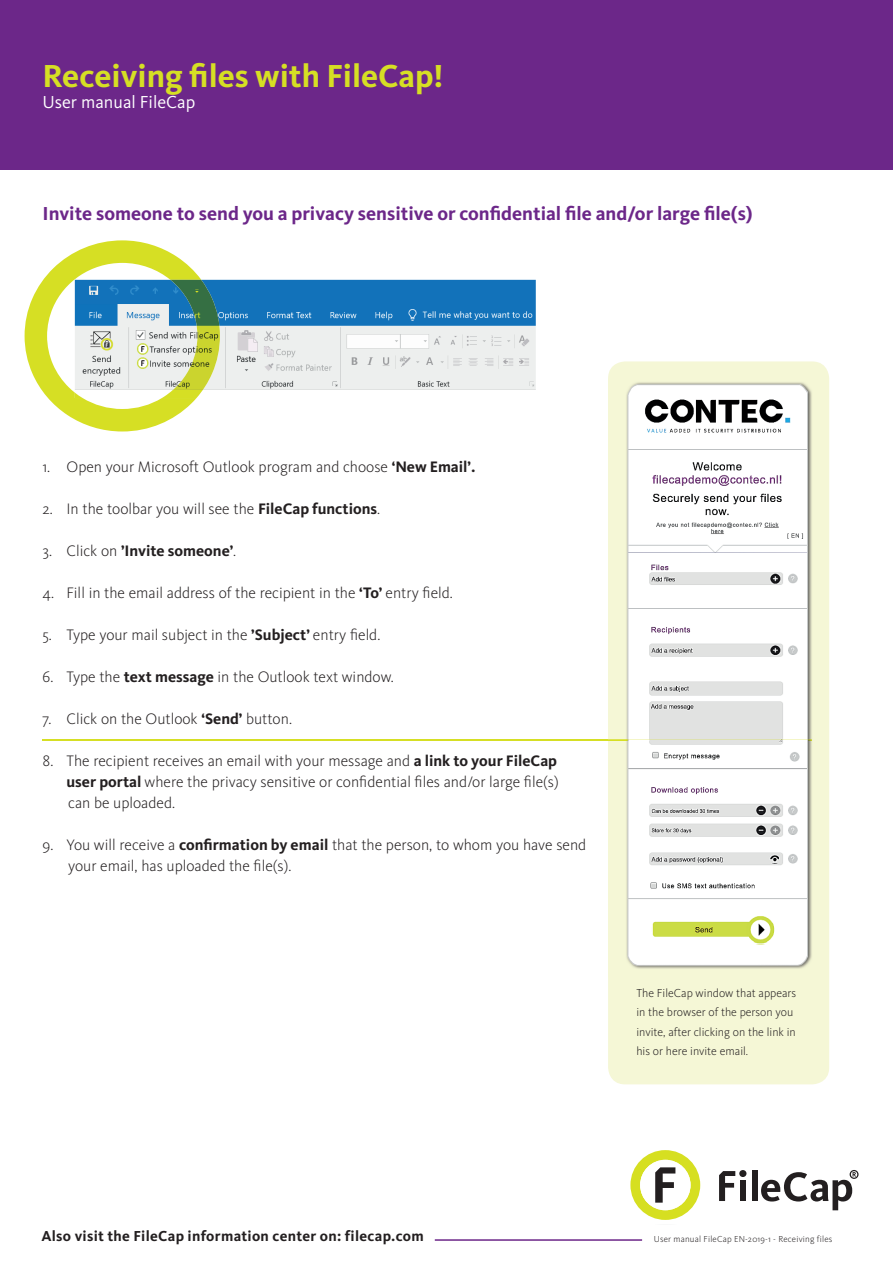
<style>
.page{position:relative;width:893px;height:1263px;background:#fff}
.page>*{position:absolute;margin:0;border:0;box-sizing:border-box;transform-origin:0 0}
.t1{font:700 33px "Kievit Pro";color:#d6df24}
.t2{font:700 19.5px "Kievit Pro";color:#6c2789}
.t3{font:18px "Kievit Pro";color:#fff}
.t4{font:300 15.75px/21px "Kievit Pro";color:#231f20;text-align:justify}
.t5{font:700 15.75px "Kievit Pro";color:#231f20}
.t6{font:700 15px "Kievit Pro";letter-spacing:.02em;color:#231f20}
.t7{font:300 12px/19.5px "Kievit Pro";color:#231f20}
.t8{font:300 9px "Kievit Pro";letter-spacing:.02em;color:#231f20}
.s1{font-weight:700}
.s2{font-weight:300}
</style>
<div class="page">
<div style="left:608px;top:361px;width:221px;height:723px;background:#f5f7d6;border-radius:17px"></div>
<div style="left:0;top:0;width:893px;height:170px;background:#6c2789"></div>
<div style="left:740px;top:1180px;width:6px;height:21px;background:#231f20"></div>
<div style="left:752px;top:1170px;width:6px;height:31px;background:#231f20"></div>
<svg style="left:761px;top:1170px;width:97px;height:40px"></svg>
<svg style="left:719px;top:1171px;width:16px;height:30px"></svg>
<div style="left:739px;top:1170px;width:7px;height:7px;background:#231f20;border-radius:50%"></div>
<svg style="left:630px;top:1150px;width:70px;height:70px"></svg>
<img style="left:220px;top:280px;width:316px;height:110px">
<svg style="left:25px;top:240px;width:176px;height:191px"></svg>
<img style="left:75px;top:280px;width:145px;height:118px">
<hr style="left:43px;top:739px;width:769px;height:2px;background:#d6df24">
<img style="left:626px;top:382px;width:186px;height:587px">
<img style="left:608px;top:739px;width:204px;height:2px">
<hr style="left:435px;top:1239px;width:207px;height:2px;background:#6c2789">
<h1 class="t1" style="left:43px;top:56px;width:403px">Receiving files with FileCap!</h1>
<p class="t3" style="left:43px;top:91px;width:154px">User manual FileCap</p>
<p class="t2" style="left:43px;top:201px;width:712px">Invite someone to send you a privacy sensitive or confidential file and/or large file(s)</p>
<p class="t4" style="left:43px;top:456px;width:435px">1. Open your Microsoft Outlook program and choose <span class="s1">‘New Email’.</span></p>
<p class="t4" style="left:43px;top:498px;width:339px">2. In the toolbar you will see the <span class="s1">FileCap functions</span>.</p>
<p class="t5" style="left:43px;top:541px;width:195px"><span class="s2">3. Click on</span> ’Invite someone’<span class="s2">.</span></p>
<p class="t4" style="left:43px;top:582px;width:412px">4. Fill in the email address of the recipient in the <span class="s1">‘To’</span> entry field.</p>
<p class="t4" style="left:43px;top:624px;width:339px">5. Type your mail subject in the <span class="s1">’Subject’</span> entry field.</p>
<p class="t4" style="left:43px;top:666px;width:353px">6. Type the <span class="s1">text message</span> in the Outlook text window.</p>
<p class="t4" style="left:43px;top:708px;width:251px">7. Click on the Outlook <span class="s1">‘Send’</span> button.</p>
<p class="t4" style="left:67px;top:750px;width:494px;text-indent:-24px">8. The recipient receives an email with your message and <span class="s1">a link to your FileCap user portal</span> where the privacy sensitive or confidential files and/or large file(s) can be uploaded.</p>
<p class="t4" style="left:68px;top:834px;width:520px;text-indent:-26px">9. You will receive a <span class="s1">confirmation by email</span> that the person, to whom you have send your email, has uploaded the file(s).</p>
<p class="t7" style="left:636px;top:983px;width:161px">The FileCap window that appears in the browser of the person you invite, after clicking on the link in his or here invite email.</p>
<p class="t6" style="left:41px;top:1226px;width:384px">Also visit the FileCap information center on: filecap.com</p>
<p class="t8" style="left:654px;top:1233px;width:180px">User manual FileCap EN-2019-1 - Receiving files</p>
</div>
